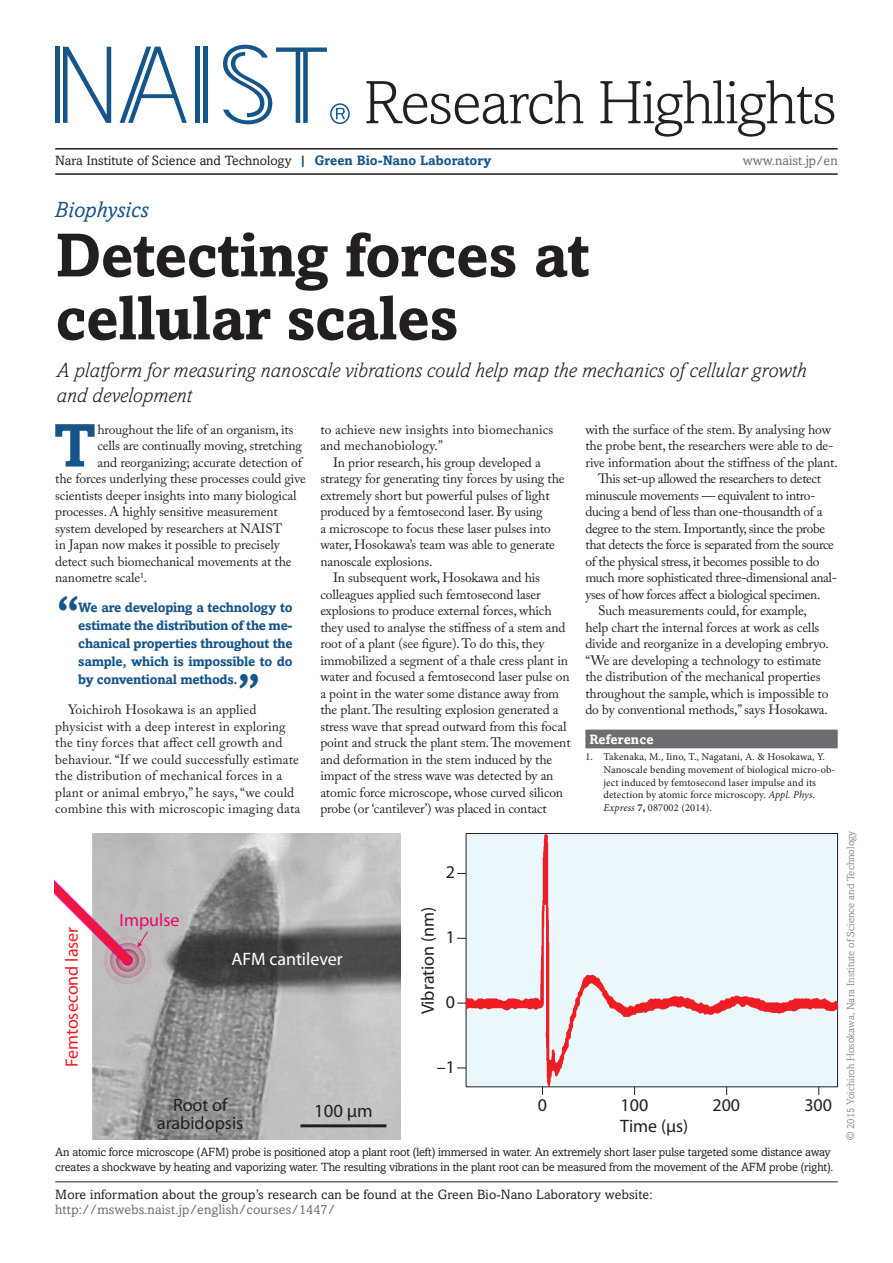
<style>
.page{position:relative;width:893px;height:1263px;background:#fff}
.page>*{position:absolute;margin:0;border:0;box-sizing:border-box;transform-origin:0 0}
.t1{font:300 61.65px "Amasis MT Pro";letter-spacing:-.02em;color:#231f20}
.t2{font:700 61.5px/63px "Amasis MT Pro";letter-spacing:-.01em;color:#231f20}
.Body_drop{font:700 61.05px "Amasis MT Pro";color:#165589}
.t3{font:700 43.5px "Amasis MT Pro";color:#165589}
.t4{font:italic 22.5px "Amasis MT Pro";color:#165589}
.Adstract{font:italic 300 21px/25.2px "Amasis MT Pro";color:#231f20}
.t5{font:18.6px "Myriad Pro";color:#231f20}
.t6{font:18px/18.3px "Myriad Pro";color:#231f20;text-align:center}
.t7{font:18px "Myriad Pro";color:#ee1d23}
.t8{font:18px "Myriad Pro";color:#fff}
.t9{font:18px "Myriad Pro";color:#ec076e}
.body{font:13.5px/16.5px "Adobe Caslon Pro";letter-spacing:-.01em;color:#231f20}
.Body_drop-2{font:13.5px "Adobe Caslon Pro";letter-spacing:-.01em;color:#231f20}
.body-2{font:13.5px/16.5px "Adobe Caslon Pro";letter-spacing:-.03em;color:#231f20}
.body-3{font:13.5px/16.5px "Adobe Caslon Pro";letter-spacing:.01em;color:#231f20}
.Bottom_Body{font:13.5px "Amasis MT Pro";letter-spacing:.01em;color:#231f20}
.Paragraph_Style_1{font:700 13.5px/18px "Amasis MT Pro";letter-spacing:-.02em;color:#165589;text-align:justify}
.Webpage{font:13.5px "Amasis MT Pro";letter-spacing:.01em;color:#6c6d70}
.Referene_head{font:700 13.5px "Amasis MT Pro";letter-spacing:.01em;color:#fff}
.Fig_caption_no-rule{font:12px/15px "Amasis MT Pro";letter-spacing:-.015em;color:#231f20}
.t10{font:10.5px/12.6px "Minion Pro";letter-spacing:.01em;color:#231f20}
.t11{font:300 10.5px "Amasis MT Pro";letter-spacing:.01em;color:#6c6d70}
.s1{font-weight:700;color:#165589}
.s2{font-style:italic}
.s3{font-weight:700}
</style>
<div class="page">
<div style="left:585px;top:730px;width:253px;height:18px;background:#6c6d70"></div>
<img style="left:92px;top:833px;width:308px;height:306px">
<img style="left:466px;top:833px;width:372px;height:255px">
<hr style="left:300px;top:1124px;width:86px;height:3px;background:#231f20">
<div style="left:104px;top:936px;width:47px;height:48px;background:#bcb2b6;border-radius:24px"></div>
<svg style="left:110px;top:943px;width:35px;height:35px"></svg>
<svg style="left:116px;top:949px;width:23px;height:23px"></svg>
<svg style="left:55px;top:865px;width:94px;height:100px"></svg>
<hr style="left:55px;top:1181px;width:783px;height:1px;background:#231f20">
<hr style="left:55px;top:173px;width:783px;height:2px;background:#231f20">
<hr style="left:55px;top:148px;width:783px;height:2px;background:#231f20">
<div style="left:203px;top:47px;width:5px;height:76px;background:#165589"></div>
<div style="left:195px;top:47px;width:5px;height:76px;background:#165589"></div>
<svg style="left:63px;top:47px;width:48px;height:76px"></svg>
<svg style="left:223px;top:44px;width:104px;height:80px"></svg>
<svg style="left:120px;top:47px;width:67px;height:76px"></svg>
<div style="left:55px;top:47px;width:5px;height:76px;background:#165589"></div>
<svg style="left:336px;top:108px;width:9px;height:11px"></svg>
<div style="left:330px;top:103px;width:20px;height:21px;border:2px solid #165589;border-radius:50%"></div>
<p class="t1" style="left:364px;top:67px;width:475px">Research Highlights</p>
<p class="Bottom_Body" style="left:55px;top:153px;width:438px">Nara Institute of Science and Technology <span class="s1">| Green Bio-Nano Laboratory</span></p>
<p class="Webpage" style="left:743px;top:153px;width:96px">www.naist.jp/en</p>
<p class="t4" style="left:54px;top:197px;width:96px">Biophysics</p>
<p class="t2" style="left:55px;top:224px;width:536px">Detecting forces at cellular scales</p>
<p class="Adstract" style="left:56px;top:358px;width:752px">A platform for measuring nanoscale vibrations could help map the mechanics of cellular growth and development</p>
<p class="Body_drop" style="left:54px;top:408px;width:44px">T</p>
<p class="Body_drop-2" style="left:97px;top:421px;width:198px">hroughout the life of an organism, its</p>
<p class="body-3" style="left:320px;top:421px;width:234px">to achieve new insights into biomechanics and mechanobiology.”</p>
<p class="body" style="left:320px;top:454px;width:246px;text-indent:13px">In prior research, his group developed a strategy for generating tiny forces by using the extremely short but powerful pulses of light produced by a femtosecond laser. By using<br>a microscope to focus these laser pulses into water, Hosokawa’s team was able to generate nanoscale explosions.</p>
<p class="body" style="left:320px;top:569px;width:252px;text-indent:13px">In subsequent work, Hosokawa and his colleagues applied such femtosecond laser explosions to produce external forces, which they used to analyse the stiffness of a stem and root of a plant (see figure). To do this, they immobilized a segment of a thale cress plant in water and focused a femtosecond laser pulse on a point in the water some distance away from the plant. The resulting explosion generated a stress wave that spread outward from this focal point and struck the plant stem. The movement and deformation in the stem induced by the impact of the stress wave was detected by an atomic force microscope, whose curved silicon probe (or ‘cantilever’) was placed in contact</p>
<p class="body" style="left:585px;top:421px;width:254px">with the surface of the stem. By analysing how the probe bent, the researchers were able to de&shy;rive information about the stiffness of the plant.</p>
<p class="body-2" style="left:585px;top:470px;width:253px;text-indent:13px">This set-up allowed the researchers to detect minuscule movements — equivalent to intro&shy;ducing a bend of less than one-thousandth of a degree to the stem. Importantly, since the probe that detects the force is separated from the source of the physical stress, it becomes possible to do much more sophisticated three-dimensional anal&shy;yses of how forces affect a biological specimen.</p>
<p class="body" style="left:585px;top:602px;width:245px;text-indent:13px">Such measurements could, for example, help chart the internal forces at work as cells divide and reorganize in a developing embryo. “We are developing a technology to estimate the distribution of the mechanical properties throughout the sample, which is impossible to do by conventional methods,” says Hosokawa.</p>
<p class="Referene_head" style="left:589px;top:731px;width:66px">Reference</p>
<p class="t10" style="left:603px;top:751px;width:233px;text-indent:-18px">1. Takenaka, M., Iino, T., Nagatani, A. &amp; Hosokawa, Y.<br>Nanoscale bending movement of biological micro-ob&shy;ject induced by femtosecond laser impulse and its detection by atomic force microscopy. <span class="s2">Appl. Phys.<br>Express</span> <span class="s3">7,</span> 087002 (2014).</p>
<p class="Body_drop-2" style="left:97px;top:437px;width:206px">cells are continually moving, stretching</p>
<p class="Body_drop-2" style="left:97px;top:454px;width:206px">and reorganizing; accurate detection of</p>
<p class="Body_drop-2" style="left:55px;top:470px;width:252px">the forces underlying these processes could give</p>
<p class="Body_drop-2" style="left:55px;top:487px;width:243px">scientists deeper insights into many biological</p>
<p class="Body_drop-2" style="left:55px;top:503px;width:224px">processes. A highly sensitive measurement</p>
<p class="Body_drop-2" style="left:55px;top:520px;width:228px">system developed by researchers at NAIST</p>
<p class="Body_drop-2" style="left:55px;top:536px;width:226px">in Japan now makes it possible to precisely</p>
<p class="Body_drop-2" style="left:55px;top:553px;width:238px">detect such biomechanical movements at the</p>
<p class="Body_drop-2" style="left:55px;top:569px;width:94px">nanometre scale<sup>1</sup>.</p>
<p class="t3" style="left:56px;top:586px;width:25px">“</p>
<p class="Paragraph_Style_1" style="left:78px;top:598px;width:216px">We are developing a technology to estimate the distribution of the me&shy;chanical properties throughout the sample, which is impossible to do by conventional methods.</p>
<p class="t3" style="left:237px;top:664px;width:25px">”</p>
<p class="body-3" style="left:55px;top:701px;width:246px;text-indent:13px">Yoichiroh Hosokawa is an applied physicist with a deep interest in exploring the tiny forces that affect cell growth and behaviour. “If we could successfully estimate the distribution of mechanical forces in a plant or animal embryo,” he says, “we could combine this with microscopic imaging data</p>
<p class="t7" style="left:61px;top:1067px;width:142px;rotate:-90deg">Femtosecond laser</p>
<p class="t6" style="left:446px;top:863px;width:11px">2</p>
<p class="t9" style="left:120px;top:909px;width:62px">Impulse</p>
<p class="t6" style="left:418px;top:1014px;width:109px;rotate:-90deg">Vibration (nm)</p>
<p class="t8" style="left:232px;top:947px;width:113px">AFM cantilever</p>
<p class="t6" style="left:446px;top:928px;width:11px">1</p>
<p class="t6" style="left:446px;top:993px;width:11px">0</p>
<p class="t6" style="left:157px;top:1095px;width:88px">Root of arabidopsis</p>
<p class="t5" style="left:314px;top:1099px;width:60px">100 µm</p>
<p class="t6" style="left:437px;top:1058px;width:20px">–1</p>
<p class="t6" style="left:538px;top:1095px;width:11px">0</p>
<p class="t6" style="left:620px;top:1095px;width:29px">100</p>
<p class="t6" style="left:712px;top:1095px;width:29px">200</p>
<p class="t6" style="left:804px;top:1095px;width:29px">300</p>
<p class="t6" style="left:620px;top:1116px;width:70px">Time (µs)</p>
<p class="Fig_caption_no-rule" style="left:55px;top:1145px;width:780px">An atomic force microscope (AFM) probe is positioned atop a plant root (left) immersed in water. An extremely short laser pulse targeted some distance away creates a shockwave by heating and vaporizing water. The resulting vibrations in the plant root can be measured from the movement of the AFM probe (right).</p>
<p class="Bottom_Body" style="left:55px;top:1186px;width:599px">More information about the group’s research can be found at the Green Bio-Nano Laboratory website:</p>
<p class="Webpage" style="left:55px;top:1201px;width:281px">http://mswebs.naist.jp/english/courses/1447/</p>
<p class="t11" style="left:845px;top:1140px;width:311px;rotate:-90deg">© 2015 Yoichiroh Hosokawa, Nara Institute of Science and Technology</p>
</div>
